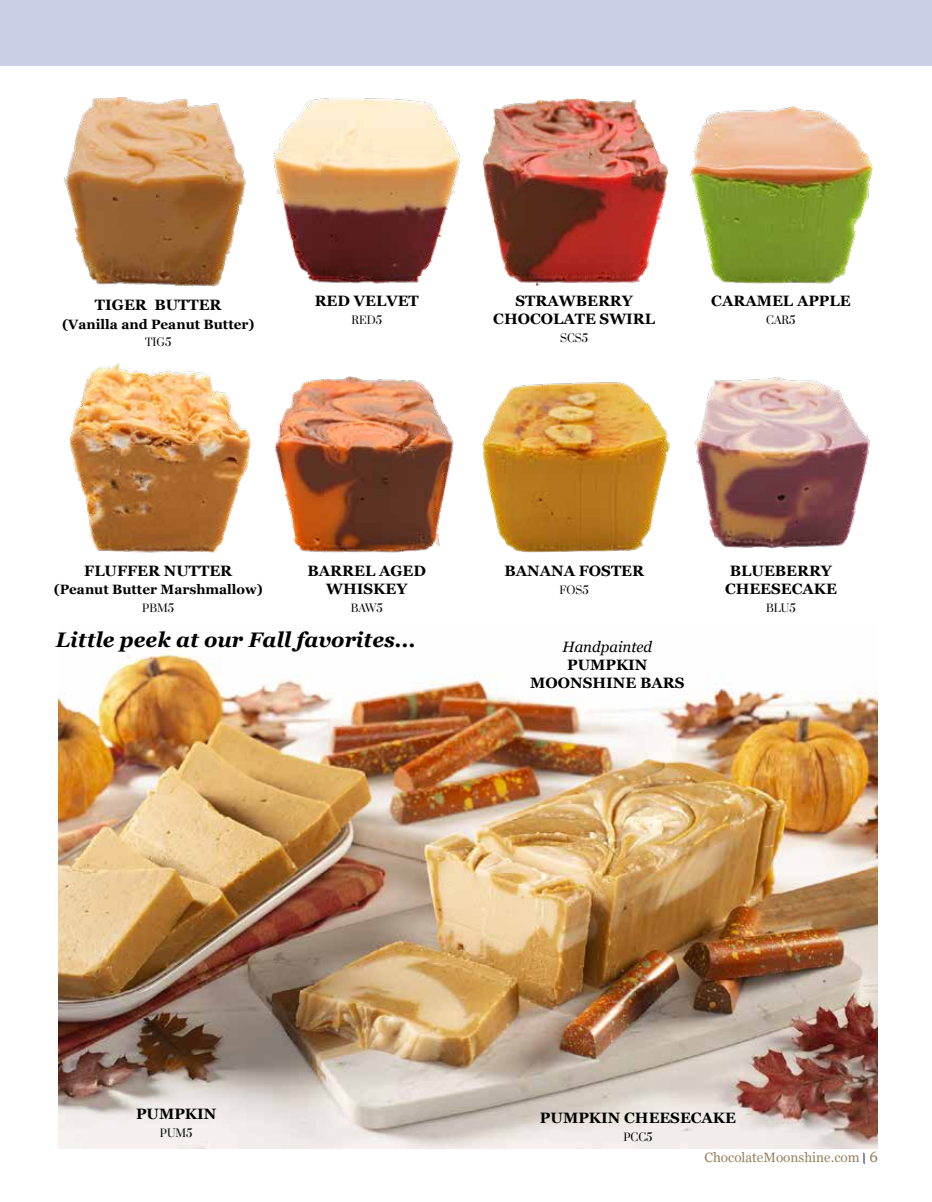
<style>
.page{position:relative;width:932px;height:1202px;background:#fff}
.page>*{position:absolute;margin:0;border:0;box-sizing:border-box;transform-origin:0 0}
.t1{font:italic 700 21px "Georgia";color:#000}
.t2{font:700 15px/18px "Georgia";color:#000;text-align:center}
.t3{font:italic 15px "Georgia";color:#000}
.t4{font:700 13.5px "Georgia";color:#000}
.t5{font:13.5px "Georgia";color:#97815e}
.t6{font:10.5px "Prata";color:#000}
.s1{font-size:15px}
</style>
<div class="page">
<img style="left:64px;top:97px;width:182px;height:190px">
<img style="left:694px;top:376px;width:176px;height:173px">
<img style="left:273px;top:98px;width:188px;height:186px">
<img style="left:274px;top:376px;width:180px;height:177px">
<img style="left:482px;top:382px;width:188px;height:171px">
<img style="left:690px;top:106px;width:183px;height:178px">
<div style="left:0;top:0;width:932px;height:65px;background:#cacfe6"></div>
<img style="left:70px;top:363px;width:180px;height:190px">
<img style="left:483px;top:98px;width:184px;height:187px">
<svg style="left:863px;top:1152px;width:2px;height:12px"></svg>
<img style="left:59px;top:650px;width:818px;height:498px">
<p class="t2" style="left:95px;top:294px;width:128px">TIGER BUTTER</p>
<p class="t4" style="left:62px;top:314px;width:194px">(Vanilla and Peanut Butter)</p>
<p class="t6" style="left:145px;top:333px;width:28px">TIG5</p>
<p class="t2" style="left:315px;top:291px;width:106px">RED VELVET</p>
<p class="t6" style="left:351px;top:311px;width:32px">RED5</p>
<p class="t2" style="left:493px;top:291px;width:163px">STRAWBERRY<br>CHOCOLATE SWIRL</p>
<p class="t6" style="left:560px;top:329px;width:30px">SCS5</p>
<p class="t2" style="left:711px;top:291px;width:141px">CARAMEL APPLE</p>
<p class="t6" style="left:766px;top:311px;width:31px">CAR5</p>
<p class="t2" style="left:84px;top:561px;width:149px">FLUFFER NUTTER</p>
<p class="t4" style="left:54px;top:579px;width:211px">(Peanut Butter Marshmallow)</p>
<p class="t6" style="left:142px;top:599px;width:33px">PBM5</p>
<p class="t2" style="left:307px;top:561px;width:120px">BARREL AGED<br>WHISKEY</p>
<p class="t6" style="left:351px;top:599px;width:33px">BAW5</p>
<h1 class="t1" style="left:56px;top:624px;width:361px">Little peek at our Fall favorites...</h1>
<p class="t2" style="left:504px;top:561px;width:141px">BANANA FOSTER</p>
<p class="t6" style="left:559px;top:581px;width:31px">FOS5</p>
<p class="t3" style="left:562px;top:636px;width:91px">Handpainted</p>
<p class="t2" style="left:530px;top:655px;width:156px">PUMPKIN<br>MOONSHINE BARS</p>
<p class="t2" style="left:725px;top:561px;width:113px">BLUEBERRY<br>CHEESECAKE</p>
<p class="t6" style="left:766px;top:599px;width:31px">BLU5</p>
<p class="t2" style="left:136px;top:1103px;width:82px">PUMPKIN</p>
<p class="t6" style="left:160px;top:1124px;width:34px">PUM5</p>
<p class="t2" style="left:540px;top:1108px;width:197px">PUMPKIN CHEESECAKE</p>
<p class="t6" style="left:623px;top:1128px;width:31px">PCC5</p>
<p class="t5" style="left:704px;top:1147px;width:175px">ChocolateMoonshine.com <span class="s1">6</span></p>
</div>
